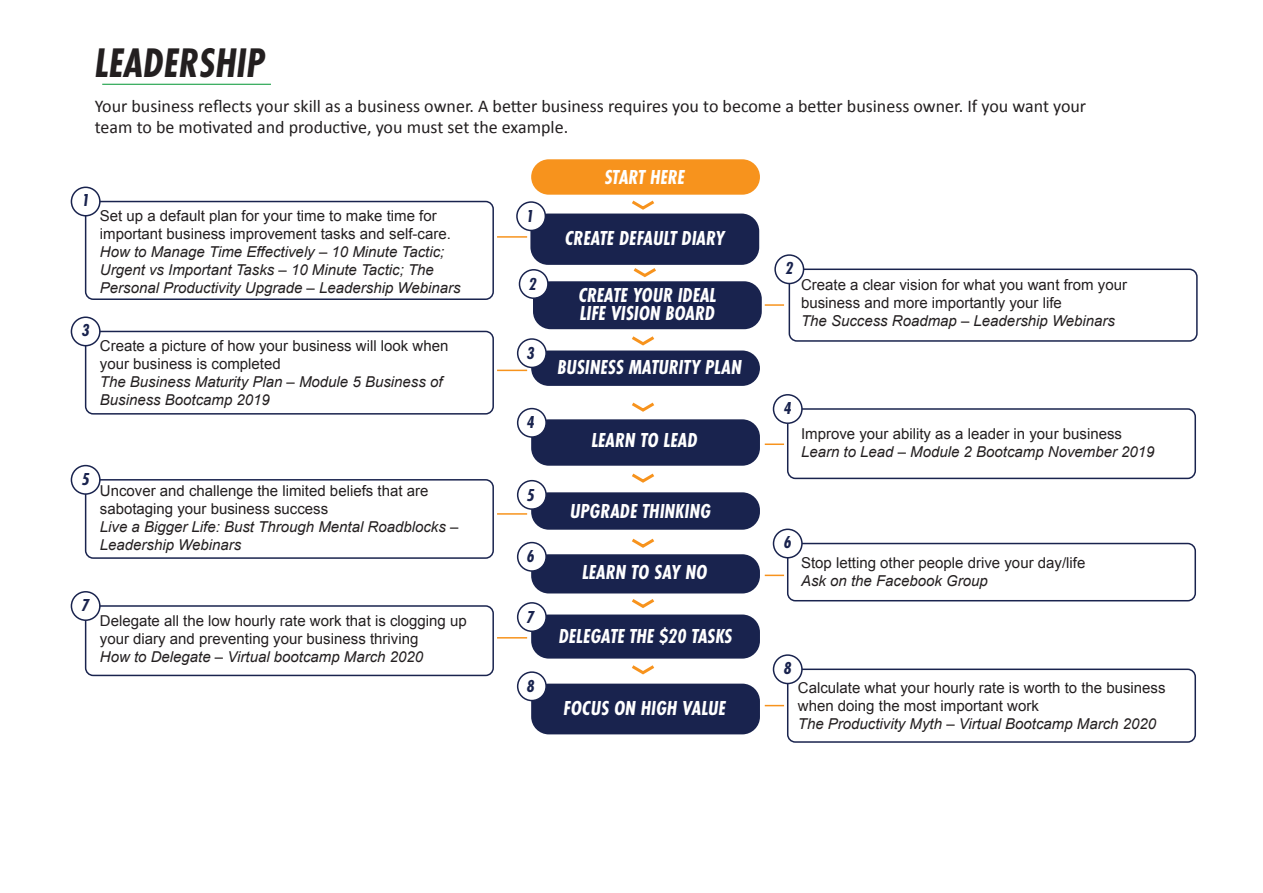
<style>
.page{position:relative;width:1263px;height:893px;background:#fff}
.page>*{position:absolute;margin:0;border:0;box-sizing:border-box;transform-origin:0 0}
.t1{font:italic 700 42.9px "Futura PT Cond";color:#231f20}
.t2{font:italic 700 21px/18px "Futura PT Cond";color:#fff}
.t3{font:18px/21.6px "Calibri";color:#231f20}
.t4{font:italic 700 18px "Futura PT Cond";color:#19234e}
.t5{font:15px/18px "Arial";color:#231f20}
.t6{font:italic 15px/18px "Arial";color:#231f20}
</style>
<div class="page">
<hr style="left:102px;top:84px;width:169px;height:1px;background:#1ca148">
<div style="left:531px;top:159px;width:229px;height:36px;background:#f7931d;border-radius:18px"></div>
<svg style="left:632px;top:200px;width:23px;height:10px"></svg>
<svg style="left:632px;top:336px;width:23px;height:10px"></svg>
<svg style="left:633px;top:268px;width:23px;height:10px"></svg>
<svg style="left:632px;top:402px;width:23px;height:10px"></svg>
<svg style="left:632px;top:473px;width:23px;height:10px"></svg>
<svg style="left:632px;top:538px;width:23px;height:10px"></svg>
<div style="left:530px;top:214px;width:229px;height:51px;background:#19234e;border-radius:18px"></div>
<div style="left:517px;top:202px;width:28px;height:28px;background:#fff;border-radius:50%"></div>
<div style="left:516px;top:201px;width:30px;height:30px;border:2px solid #19234e;border-radius:50%"></div>
<div style="left:531px;top:350px;width:229px;height:36px;background:#19234e;border-radius:18px"></div>
<div style="left:518px;top:339px;width:28px;height:28px;background:#fff;border-radius:50%"></div>
<div style="left:517px;top:338px;width:30px;height:30px;border:2px solid #19234e;border-radius:50%"></div>
<div style="left:533px;top:281px;width:229px;height:48px;background:#19234e;border-radius:18px"></div>
<div style="left:519px;top:270px;width:29px;height:28px;background:#fff;border-radius:50%"></div>
<div style="left:519px;top:269px;width:30px;height:30px;border:2px solid #19234e;border-radius:50%"></div>
<svg style="left:632px;top:665px;width:23px;height:10px"></svg>
<div style="left:531px;top:684px;width:229px;height:50px;background:#19234e;border-radius:18px"></div>
<div style="left:518px;top:672px;width:28px;height:28px;background:#fff;border-radius:50%"></div>
<div style="left:517px;top:671px;width:30px;height:30px;border:2px solid #19234e;border-radius:50%"></div>
<div style="left:531px;top:419px;width:229px;height:47px;background:#19234e;border-radius:18px"></div>
<div style="left:518px;top:409px;width:28px;height:28px;background:#fff;border-radius:50%"></div>
<div style="left:517px;top:408px;width:30px;height:30px;border:2px solid #19234e;border-radius:50%"></div>
<div style="left:531px;top:492px;width:229px;height:38px;background:#19234e;border-radius:18px"></div>
<div style="left:518px;top:481px;width:28px;height:28px;background:#fff;border-radius:50%"></div>
<div style="left:517px;top:480px;width:30px;height:30px;border:2px solid #19234e;border-radius:50%"></div>
<div style="left:531px;top:554px;width:229px;height:39px;background:#19234e;border-radius:18px"></div>
<div style="left:518px;top:543px;width:28px;height:28px;background:#fff;border-radius:50%"></div>
<div style="left:517px;top:542px;width:30px;height:30px;border:2px solid #19234e;border-radius:50%"></div>
<svg style="left:632px;top:599px;width:23px;height:9px"></svg>
<div style="left:531px;top:614px;width:229px;height:45px;background:#19234e;border-radius:18px"></div>
<div style="left:518px;top:603px;width:28px;height:28px;background:#fff;border-radius:50%"></div>
<div style="left:517px;top:602px;width:30px;height:30px;border:2px solid #19234e;border-radius:50%"></div>
<div style="left:71px;top:187px;width:30px;height:29px;border:2px solid #19234e;border-radius:50%"></div>
<svg style="left:84px;top:200px;width:410px;height:100px"></svg>
<div style="left:774px;top:254px;width:30px;height:30px;border:2px solid #19234e;border-radius:50%"></div>
<div style="left:773px;top:394px;width:30px;height:30px;border:2px solid #19234e;border-radius:50%"></div>
<div style="left:773px;top:529px;width:30px;height:29px;border:2px solid #19234e;border-radius:50%"></div>
<div style="left:71px;top:316px;width:30px;height:30px;border:2px solid #19234e;border-radius:50%"></div>
<svg style="left:84px;top:330px;width:410px;height:85px"></svg>
<div style="left:71px;top:465px;width:30px;height:30px;border:2px solid #19234e;border-radius:50%"></div>
<svg style="left:84px;top:478px;width:410px;height:81px"></svg>
<div style="left:71px;top:591px;width:30px;height:30px;border:2px solid #19234e;border-radius:50%"></div>
<svg style="left:84px;top:604px;width:410px;height:73px"></svg>
<div style="left:773px;top:654px;width:30px;height:30px;border:2px solid #19234e;border-radius:50%"></div>
<hr style="left:497px;top:236px;width:30px;height:2px;background:#f7931d">
<svg style="left:765px;top:268px;width:433px;height:74px"></svg>
<svg style="left:765px;top:407px;width:431px;height:73px"></svg>
<hr style="left:497px;top:513px;width:30px;height:2px;background:#f7931d">
<hr style="left:497px;top:637px;width:30px;height:2px;background:#f7931d">
<svg style="left:765px;top:542px;width:431px;height:60px"></svg>
<svg style="left:765px;top:668px;width:431px;height:75px"></svg>
<hr style="left:497px;top:370px;width:30px;height:1px;background:#f7931d">
<h1 class="t1" style="left:95px;top:38px;width:172px">LEADERSHIP</h1>
<p class="t3" style="left:95px;top:94px;width:993px">Your business reflects your skill as a business owner. A better business requires you to become a better business owner. If you want your team to be motivated and productive, you must set the example.</p>
<p class="t4" style="left:82px;top:190px;width:9px">1</p>
<p class="t5" style="left:100px;top:207px;width:352px">Set up a default plan for your time to make time for important business improvement tasks and self-care.</p>
<p class="t6" style="left:100px;top:243px;width:362px">How to Manage Time Effectively – 10 Minute Tactic;<br>Urgent vs Important Tasks – 10 Minute Tactic; The<br>Personal Productivity Upgrade – Leadership Webinars</p>
<p class="t4" style="left:82px;top:320px;width:9px">3</p>
<p class="t5" style="left:100px;top:337px;width:350px">Create a picture of how your business will look when your business is completed</p>
<p class="t6" style="left:100px;top:373px;width:344px">The Business Maturity Plan – Module 5 Business of<br>Business Bootcamp 2019</p>
<p class="t4" style="left:82px;top:468px;width:9px">5</p>
<p class="t5" style="left:100px;top:482px;width:330px">Uncover and challenge the limited beliefs that are sabotaging your business success</p>
<p class="t6" style="left:100px;top:518px;width:360px">Live a Bigger Life: Bust Through Mental Roadblocks –<br>Leadership Webinars</p>
<p class="t4" style="left:82px;top:594px;width:9px">7</p>
<p class="t5" style="left:100px;top:612px;width:368px">Delegate all the low hourly rate work that is clogging up your diary and preventing your business thriving</p>
<p class="t6" style="left:100px;top:648px;width:325px">How to Delegate – Virtual bootcamp March 2020</p>
<p class="t4" style="left:526px;top:205px;width:9px">1</p>
<p class="t4" style="left:529px;top:273px;width:9px">2</p>
<p class="t4" style="left:527px;top:342px;width:9px">3</p>
<p class="t4" style="left:527px;top:412px;width:9px">4</p>
<p class="t4" style="left:527px;top:484px;width:9px">5</p>
<p class="t4" style="left:527px;top:546px;width:9px">6</p>
<p class="t4" style="left:527px;top:606px;width:9px">7</p>
<p class="t4" style="left:527px;top:676px;width:9px">8</p>
<h2 class="t2" style="left:604px;top:168px;width:82px">START HERE</h2>
<h2 class="t2" style="left:565px;top:229px;width:161px">CREATE DEFAULT DIARY</h2>
<h2 class="t2" style="left:578px;top:286px;width:139px">CREATE YOUR IDEAL<br>LIFE VISION BOARD</h2>
<h2 class="t2" style="left:558px;top:358px;width:186px">BUSINESS MATURITY PLAN</h2>
<h2 class="t2" style="left:591px;top:431px;width:107px">LEARN TO LEAD</h2>
<h2 class="t2" style="left:570px;top:502px;width:142px">UPGRADE THINKING</h2>
<h2 class="t2" style="left:582px;top:563px;width:127px">LEARN TO SAY NO</h2>
<h2 class="t2" style="left:559px;top:627px;width:175px">DELEGATE THE $20 TASKS</h2>
<h2 class="t2" style="left:563px;top:699px;width:164px">FOCUS ON HIGH VALUE</h2>
<p class="t4" style="left:785px;top:258px;width:9px">2</p>
<p class="t5" style="left:801px;top:276px;width:327px">Create a clear vision for what you want from your business and more importantly your life</p>
<p class="t6" style="left:801px;top:312px;width:316px">The Success Roadmap – Leadership Webinars</p>
<p class="t4" style="left:784px;top:397px;width:9px">4</p>
<p class="t5" style="left:801px;top:425px;width:322px">Improve your ability as a leader in your business</p>
<p class="t6" style="left:801px;top:443px;width:355px">Learn to Lead – Module 2 Bootcamp November 2019</p>
<p class="t4" style="left:784px;top:532px;width:9px">6</p>
<p class="t5" style="left:801px;top:554px;width:286px">Stop letting other people drive your day/life</p>
<p class="t6" style="left:801px;top:572px;width:188px">Ask on the Facebook Group</p>
<p class="t4" style="left:784px;top:658px;width:9px">8</p>
<p class="t5" style="left:798px;top:679px;width:369px">Calculate what your hourly rate is worth to the business when doing the most important work</p>
<p class="t6" style="left:798px;top:715px;width:360px">The Productivity Myth – Virtual Bootcamp March 2020</p>
</div>
